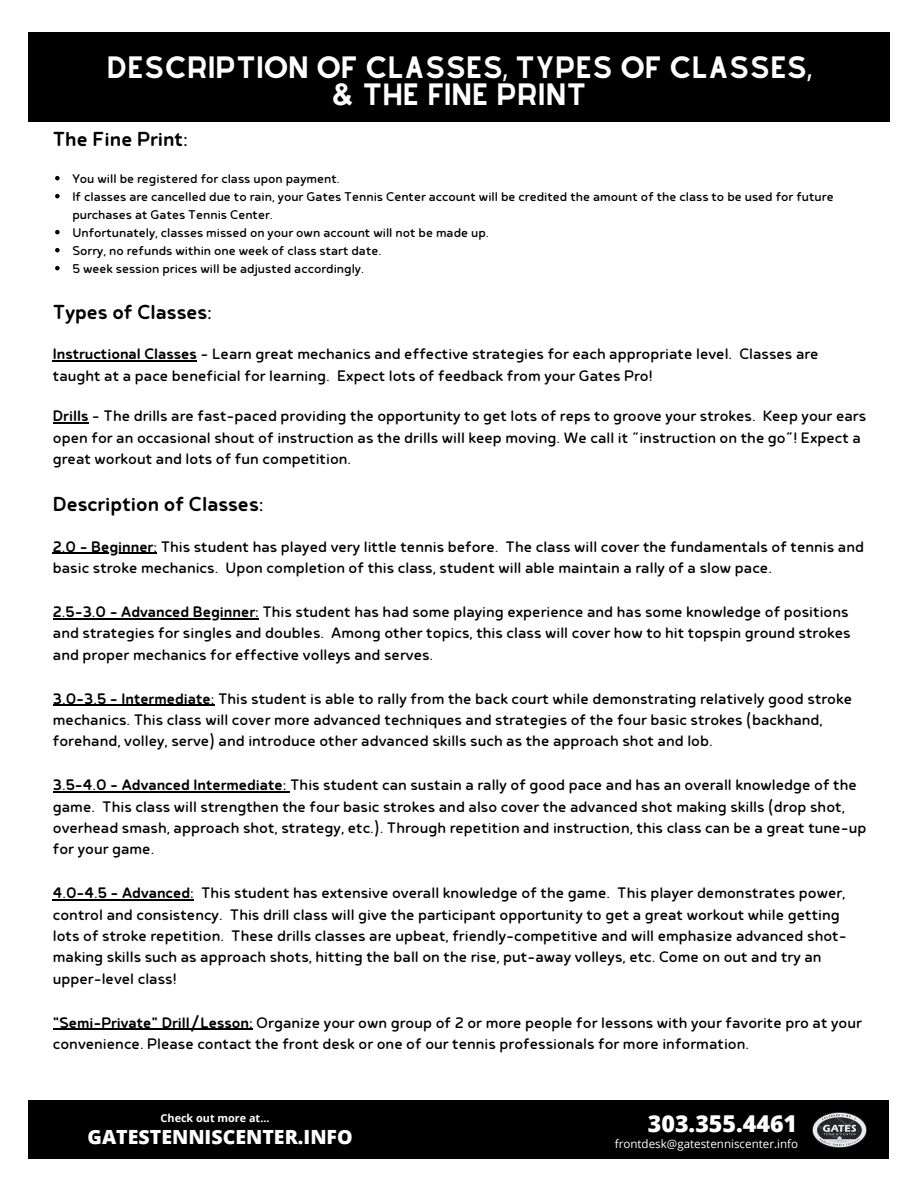
<style>
.page{position:relative;width:918px;height:1188px;background:#fff}
.page>*{position:absolute;margin:0;border:0;box-sizing:border-box;transform-origin:0 0}
.t1{font:27px/27px "Alyssum Sans";color:#fff;text-align:center}
.t2{font:500 24px "Betm Rounded";color:#000}
.t3{font:800 23.25px "Open Sans";color:#fff}
.t4{font:800 19.5px "Open Sans";color:#fff}
.t5{font:18px/21.3px "Betm Rounded";color:#000}
.t6{font:15px/18px "Betm Rounded";color:#000}
.t7{font:11.55px "Open Sans";color:#fff}
.t8{font:700 10.8px "Open Sans";color:#fff}
.s1{font-weight:500}
</style>
<div class="page">
<div style="left:28px;top:32px;width:862px;height:90px;background:#000"></div>
<svg style="left:55px;top:176px;width:5px;height:4px"></svg>
<svg style="left:55px;top:194px;width:5px;height:4px"></svg>
<svg style="left:55px;top:230px;width:5px;height:4px"></svg>
<svg style="left:55px;top:248px;width:5px;height:4px"></svg>
<svg style="left:55px;top:266px;width:5px;height:4px"></svg>
<hr style="left:53px;top:360px;width:144px;height:2px;background:#000">
<hr style="left:53px;top:422px;width:35px;height:1px;background:#000">
<hr style="left:53px;top:553px;width:104px;height:1px;background:#000">
<hr style="left:53px;top:618px;width:206px;height:1px;background:#000">
<hr style="left:53px;top:705px;width:162px;height:1px;background:#000">
<hr style="left:53px;top:791px;width:234px;height:1px;background:#000">
<hr style="left:53px;top:899px;width:141px;height:1px;background:#000">
<hr style="left:53px;top:1029px;width:200px;height:1px;background:#000">
<div style="left:28px;top:1101px;width:860px;height:58px;background:#000"></div>
<img style="left:812px;top:1112px;width:54px;height:35px">
<h1 class="t1" style="left:107px;top:53px;width:706px">DESCRIPTION OF CLASSES, TYPES OF CLASSES, &amp; THE FINE PRINT</h1>
<h2 class="t2" style="left:53px;top:120px;width:137px">The Fine Print:</h2>
<p class="t6" style="left:72px;top:168px;width:269px">You will be registered for class upon payment.</p>
<p class="t6" style="left:72px;top:186px;width:763px">If classes are cancelled due to rain, your Gates Tennis Center account will be credited the amount of the class to be used for future purchases at Gates Tennis Center.</p>
<p class="t6" style="left:72px;top:222px;width:418px">Unfortunately, classes missed on your own account will not be made up.</p>
<p class="t6" style="left:72px;top:240px;width:311px">Sorry, no refunds within one week of class start date.</p>
<p class="t6" style="left:72px;top:258px;width:293px">5 week session prices will be adjusted accordingly.</p>
<h2 class="t2" style="left:53px;top:293px;width:161px">Types of Classes:</h2>
<h2 class="t5" style="left:53px;top:342px;width:767px"><span class="s1">Instructional Classes</span> – Learn great mechanics and effective strategies for each appropriate level. Classes are taught at a pace beneficial for learning. Expect lots of feedback from your Gates Pro!</h2>
<h4 class="t5" style="left:53px;top:404px;width:815px"><span class="s1">Drills</span> – The drills are fast-paced providing the opportunity to get lots of reps to groove your strokes. Keep your ears</h4>
<h4 class="t5" style="left:53px;top:425px;width:810px">open for an occasional shout of instruction as the drills will keep moving. We call it “instruction on the go”! Expect a great workout and lots of fun competition.</h4>
<h4 class="t2" style="left:53px;top:486px;width:212px">Description of Classes:</h4>
<h4 class="t5" style="left:53px;top:534px;width:813px"><span class="s1">2.0 – Beginner:</span> This student has played very little tennis before. The class will cover the fundamentals of tennis and basic stroke mechanics. Upon completion of this class, student will able maintain a rally of a slow pace.</h4>
<h4 class="t5" style="left:53px;top:599px;width:799px;text-align:justify"><span class="s1">2.5-3.0 – Advanced Beginner:</span> This student has had some playing experience and has some knowledge of positions and strategies for singles and doubles. Among other topics, this class will cover how to hit topspin ground strokes and proper mechanics for effective volleys and serves.</h4>
<h4 class="t5" style="left:53px;top:686px;width:801px"><span class="s1">3.0-3.5 – Intermediate:</span> This student is able to rally from the back court while demonstrating relatively good stroke mechanics. This class will cover more advanced techniques and strategies of the four basic strokes (backhand, forehand, volley, serve) and introduce other advanced skills such as the approach shot and lob.</h4>
<h4 class="t5" style="left:53px;top:773px;width:815px"><span class="s1">3.5-4.0 – Advanced Intermediate:</span> This student can sustain a rally of good pace and has an overall knowledge of the game. This class will strengthen the four basic strokes and also cover the advanced shot making skills (drop shot, overhead smash, approach shot, strategy, etc.). Through repetition and instruction, this class can be a great tune-up for your game.</h4>
<h4 class="t5" style="left:53px;top:881px;width:795px"><span class="s1">4.0-4.5 – Advanced:</span> This student has extensive overall knowledge of the game. This player demonstrates power, control and consistency. This drill class will give the participant opportunity to get a great workout while getting lots of stroke repetition. These drills classes are upbeat, friendly-competitive and will emphasize advanced shot&shy;making skills such as approach shots, hitting the ball on the rise, put-away volleys, etc. Come on out and try an upper-level class!</h4>
<h5 class="t5" style="left:53px;top:1010px;width:811px"><span class="s1">"Semi-Private" Drill/Lesson:</span> Organize your own group of 2 or more people for lessons with your favorite pro at your convenience. Please contact the front desk or one of our tennis professionals for more information.</h5>
<h3 class="t8" style="left:161px;top:1110px;width:110px">Check out more at...</h3>
<h2 class="t4" style="left:88px;top:1123px;width:267px">GATESTENNISCENTER.INFO</h2>
<h4 class="t3" style="left:648px;top:1107px;width:151px">303.355.4461</h4>
<h6 class="t7" style="left:615px;top:1135px;width:185px">frontdesk@gatestenniscenter.info</h6>
</div>
